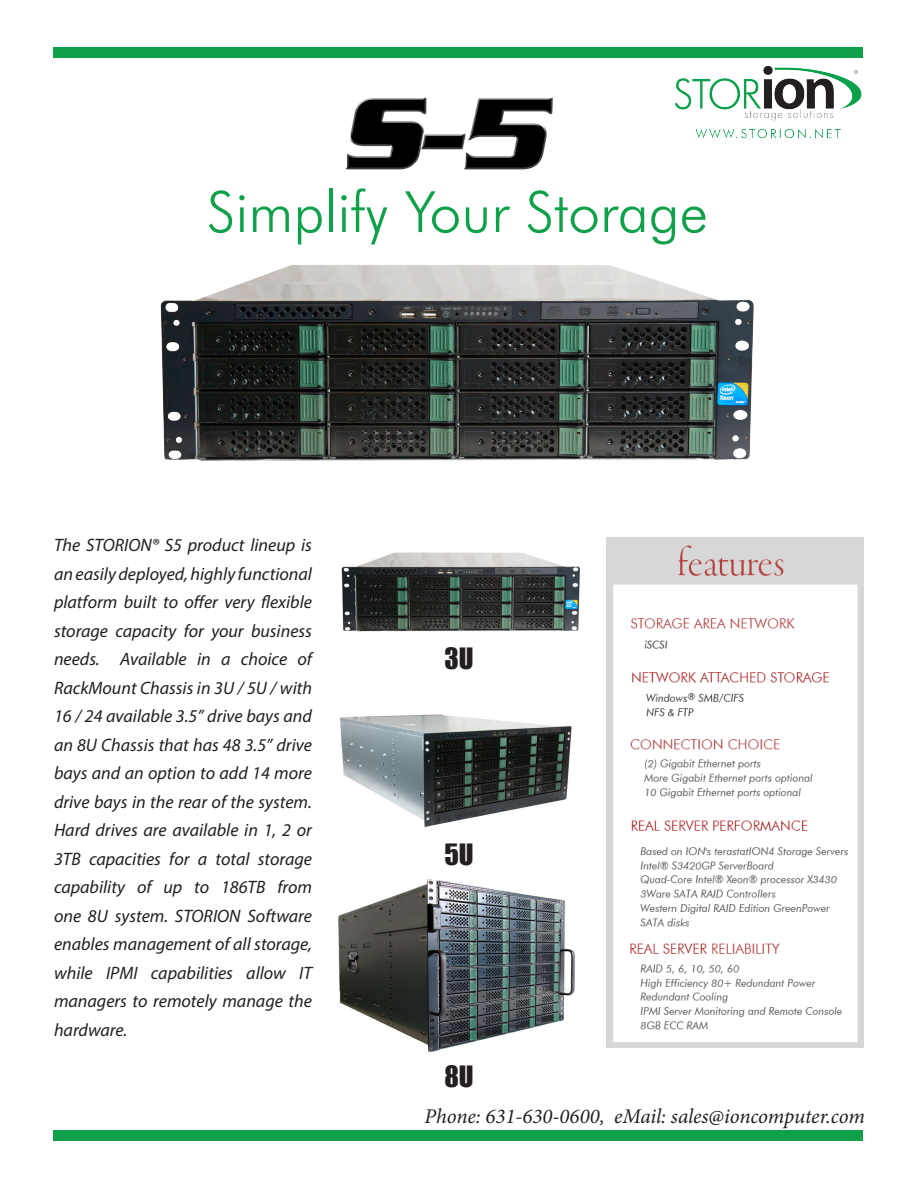
<style>
.page{position:relative;width:918px;height:1188px;background:#fff}
.page>*{position:absolute;margin:0;border:0;box-sizing:border-box;transform-origin:0 0}
.t1{font:300 57px "Futura BT";color:#0fa14a}
.t2{font:27px "Impact";color:#231f20}
.t3{font:italic 21px "Minion Pro";letter-spacing:-.005em;color:#231f20}
.t4{font:italic 18px/28.5px "Myriad Pro";color:#231f20;text-align:justify}
</style>
<div class="page">
<div style="left:53px;top:48px;width:810px;height:10px;background:#0fa14a"></div>
<div style="left:53px;top:1130px;width:810px;height:10px;background:#0fa14a"></div>
<img style="left:345px;top:97px;width:208px;height:73px">
<img style="left:675px;top:66px;width:187px;height:73px">
<img style="left:160px;top:265px;width:594px;height:196px">
<img style="left:606px;top:538px;width:257px;height:510px">
<img style="left:341px;top:552px;width:239px;height:80px">
<img style="left:338px;top:879px;width:237px;height:174px">
<img style="left:340px;top:714px;width:232px;height:114px">
<p class="t1" style="left:207px;top:177px;width:503px">Simplify Your Storage</p>
<p class="t4" style="left:54px;top:530px;width:260px">The STORION® S5 product lineup is an easily deployed, highly functional platform built to offer very flexible storage capacity for your business needs. Available in a choice of RackMount Chassis in 3U / 5U / with 16 / 24 available 3.5” drive bays and an 8U Chassis that has 48 3.5” drive bays and an option to add 14 more drive bays in the rear of the system.<br>Hard drives are available in 1, 2 or 3TB capacities for a total storage capability of up to 186TB from one 8U system. STORION Software enables management of all storage, while IPMI capabilities allow IT managers to remotely manage the hardware.</p>
<p class="t2" style="left:444px;top:637px;width:31px">3U</p>
<p class="t2" style="left:444px;top:833px;width:31px">5U</p>
<p class="t2" style="left:444px;top:1056px;width:31px">8U</p>
<p class="t3" style="left:425px;top:1102px;width:442px">Phone: 631-630-0600, eMail: sales@ioncomputer.com</p>
</div>
